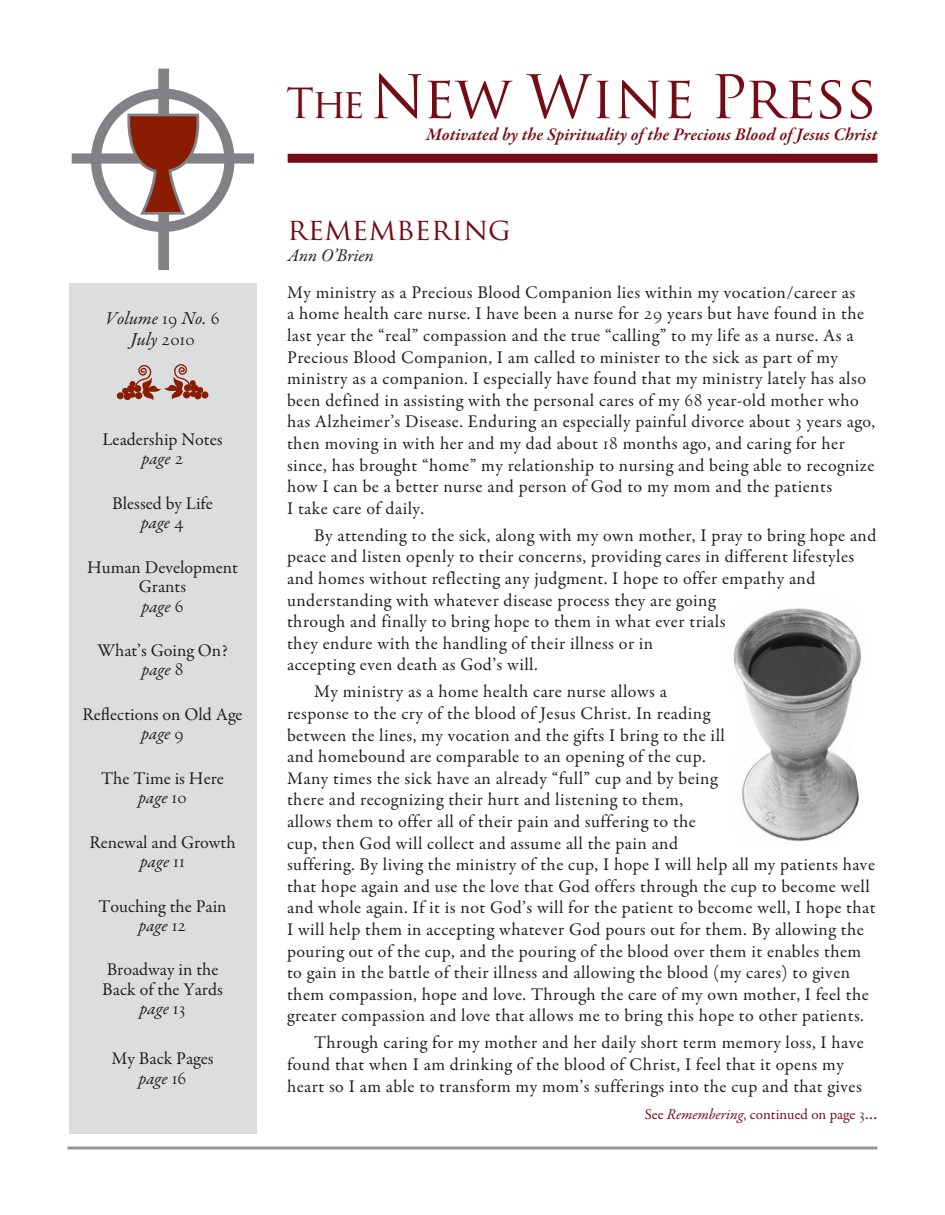
<style>
.page{position:relative;width:945px;height:1215px;background:#fff}
.page>*{position:absolute;margin:0;border:0;box-sizing:border-box;transform-origin:0 0}
.t1{font:58.5px "Trajan Pro";color:#750c15}
.t2{font:30px "Trajan Pro";color:#750c15}
.t3{font:italic 18.3px/21.6px "Garamond Premr Pro";color:#231f20;text-align:center}
.t4{font:18px/21.6px "Garamond Premr Pro";letter-spacing:.025em;color:#231f20}
.t5{font:18px/19.5px "Garamond Premr Pro";color:#231f20;text-align:center}
.t6{font:italic 600 18px "Garamond Premr Pro";color:#750c15}
.t7{font:italic 18px "Garamond Premr Pro";color:#231f20}
.t8{font:15px "Garamond Premr Pro";color:#750c15}
.s1{font-family:"Centaur Expert";font-style:normal;font-size:21px}
.s2{font-style:italic}
.s3{font-family:"Centaur Expert";font-size:21px}
.s4{font-size:40.5px}
.s5{font-family:"Centaur Expert";font-size:18px}
.s6{font-size:18px}
</style>
<div class="page">
<div style="left:288px;top:154px;width:590px;height:9px;background:#750c15"></div>
<hr style="left:68px;top:1146px;width:810px;height:3px;background:#939598">
<div style="left:69px;top:284px;width:187px;height:850px;background:#dcdddf"></div>
<img style="left:733px;top:608px;width:128px;height:234px">
<div style="left:158px;top:69px;width:11px;height:201px;background:#808285"></div>
<div style="left:72px;top:153px;width:182px;height:11px;background:#808285"></div>
<div style="left:91px;top:89px;width:144px;height:143px;border:10px solid #808285;border-radius:50%"></div>
<svg style="left:125px;top:112px;width:81px;height:104px"></svg>
<div style="left:201px;top:391px;width:7px;height:7px;background:#891c02;border-radius:50%"></div>
<div style="left:117px;top:392px;width:7px;height:7px;background:#891c02;border-radius:50%"></div>
<svg style="left:122px;top:364px;width:81px;height:37px"></svg>
<p class="t3" style="left:106px;top:309px;width:115px">Volume <span class="s1">19</span> No. <span class="s1">6<br></span>July <span class="s1">2010</span></p>
<p class="t5" style="left:103px;top:431px;width:122px">Leadership Notes <span class="s2">page</span> <span class="s3">2</span></p>
<p class="t5" style="left:112px;top:495px;width:102px">Blessed by Life <span class="s2">page</span> <span class="s3">4</span></p>
<p class="t5" style="left:87px;top:559px;width:153px">Human Development<br>Grants<br><span class="s2">page</span> <span class="s3">6</span></p>
<p class="t5" style="left:97px;top:642px;width:132px">What’s Going On? <span class="s2">page</span> <span class="s3">8</span></p>
<p class="t5" style="left:83px;top:706px;width:162px">Reflections on Old Age <span class="s2">page</span> <span class="s3">9</span></p>
<p class="t5" style="left:101px;top:770px;width:124px">The Time is Here <span class="s2">page</span> <span class="s3">10</span></p>
<p class="t5" style="left:89px;top:834px;width:148px">Renewal and Growth <span class="s2">page</span> <span class="s3">11</span></p>
<p class="t5" style="left:98px;top:898px;width:130px">Touching the Pain <span class="s2">page</span> <span class="s3">12</span></p>
<p class="t5" style="left:102px;top:962px;width:122px">Broadway in the<br>Back of the Yards <span class="s2">page</span> <span class="s3">13</span></p>
<p class="t5" style="left:112px;top:1051px;width:104px">My Back Pages <span class="s2">page</span> <span class="s3">16</span></p>
<h1 class="t1" style="left:286px;top:64px;width:593px"><span class="s4">The</span>New Wine Press</h1>
<p class="t6" style="left:426px;top:127px;width:453px">Motivated by the Spirituality of the Precious Blood of Jesus Christ</p>
<h2 class="t2" style="left:288px;top:212px;width:225px">remembering</h2>
<p class="t7" style="left:288px;top:248px;width:88px">Ann O’Brien</p>
<p class="t4" style="left:287px;top:283px;width:590px">My ministry as a Precious Blood Companion lies within my vocation/career as<br>a home health care nurse. I have been a nurse for <span class="s3">29</span> years but have found in the last year the “real” compassion and the true “calling” to my life as a nurse. As a Precious Blood Companion, I am called to minister to the sick as part of my ministry as a companion. I especially have found that my ministry lately has also been defined in assisting with the personal cares of my <span class="s3">68</span> year-old mother who has Alzheimer’s Disease. Enduring an especially painful divorce about <span class="s3">3</span> years ago, then moving in with her and my dad about <span class="s3">18</span> months ago, and caring for her since, has brought “home” my relationship to nursing and being able to recognize how I can be a better nurse and person of God to my mom and the patients<br>I take care of daily.</p>
<p class="t4" style="left:287px;top:526px;width:591px;text-indent:27px">By attending to the sick, along with my own mother, I pray to bring hope and peace and listen openly to their concerns, providing cares in different lifestyles and homes without reflecting any judgment. I hope to offer empathy and understanding with whatever disease process they are going<br>through and finally to bring hope to them in what ever trials<br>they endure with the handling of their illness or in<br>accepting even death as God’s will.</p>
<p class="t4" style="left:287px;top:683px;width:590px;text-indent:27px">My ministry as a home health care nurse allows a<br>response to the cry of the blood of Jesus Christ. In reading<br>between the lines, my vocation and the gifts I bring to the ill<br>and homebound are comparable to an opening of the cup.<br>Many times the sick have an already “full” cup and by being<br>there and recognizing their hurt and listening to them,<br>allows them to offer all of their pain and suffering to the<br>cup, then God will collect and assume all the pain and<br>suffering. By living the ministry of the cup, I hope I will help all my patients have that hope again and use the love that God offers through the cup to become well and whole again. If it is not God’s will for the patient to become well, I hope that I will help them in accepting whatever God pours out for them. By allowing the pouring out of the cup, and the pouring of the blood over them it enables them to gain in the battle of their illness and allowing the blood (my cares) to given them compassion, hope and love. Through the care of my own mother, I feel the greater compassion and love that allows me to bring this hope to other patients.</p>
<p class="t4" style="left:287px;top:1034px;width:578px;text-indent:27px">Through caring for my mother and her daily short term memory loss, I have found that when I am drinking of the blood of Christ, I feel that it opens my heart so I am able to transform my mom’s sufferings into the cup and that gives</p>
<p class="t8" style="left:645px;top:1108px;width:234px">See <span class="s2">Remembering</span>, continued on page <span class="s5">3</span><span class="s6">…</span></p>
</div>
